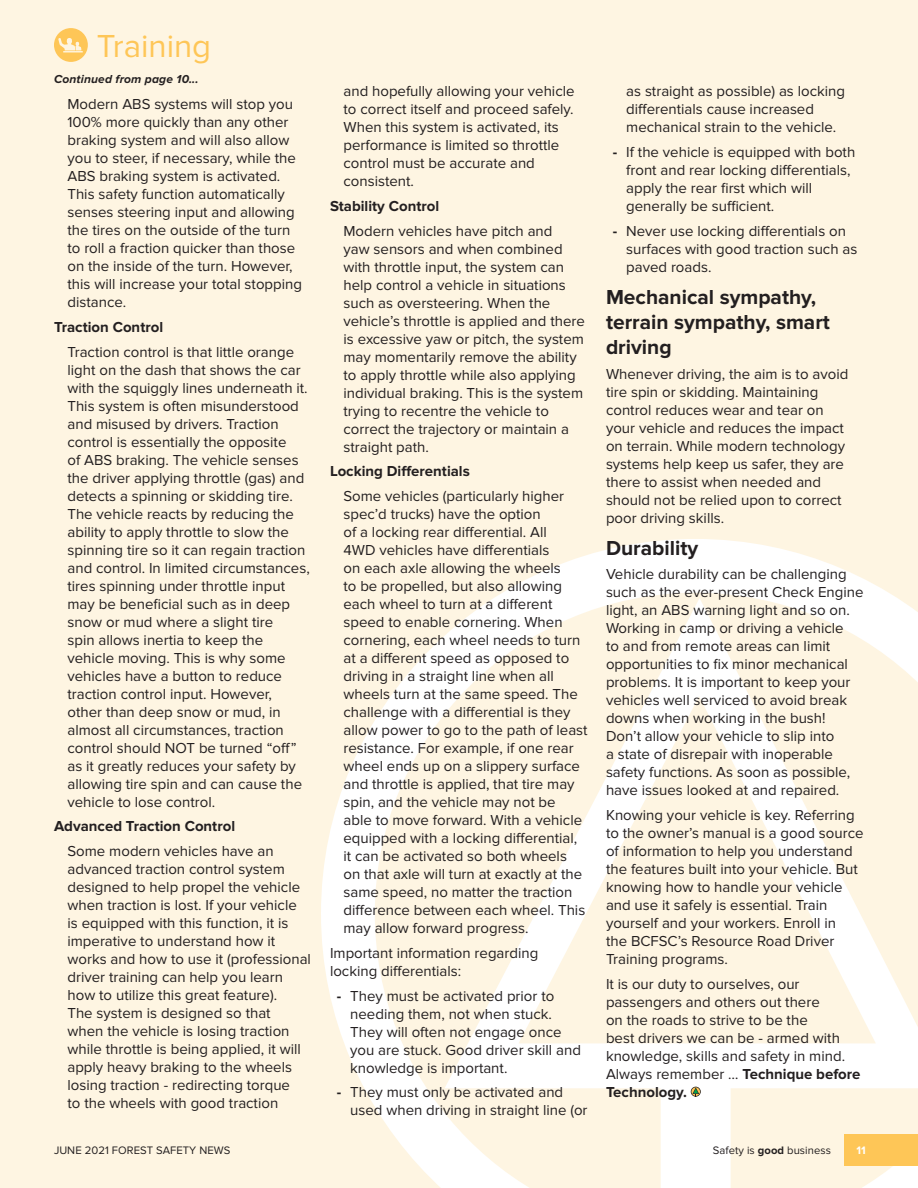
<style>
.page{position:relative;width:918px;height:1188px;background:#fef5e2}
.page>*{position:absolute;margin:0;border:0;box-sizing:border-box;transform-origin:0 0}
.t1{font:33px "Proxima Nova";color:#fec657}
.t2{font:700 21px/25.2px "Proxima Nova";color:#231f20}
.t3{font:15px/18px "Proxima Nova";color:#231f20}
.t4{font:700 15px "Proxima Nova";color:#231f20}
.t5{font:italic 700 12px "Proxima Nova";letter-spacing:.015em;color:#231f20}
.t6{font:11.25px "Proxima Nova";letter-spacing:.005em;color:#231f20}
.t7{font:700 11.25px "Proxima Nova";color:#fff}
.s1{font-weight:700}
</style>
<div class="page">
<svg style="left:321px;top:539px;width:597px;height:649px"></svg>
<svg style="left:54px;top:28px;width:34px;height:34px"></svg>
<svg style="left:691px;top:1087px;width:10px;height:10px"></svg>
<div style="left:845px;top:1134px;width:73px;height:32px;background:#fec657"></div>
<h1 class="t1" style="left:97px;top:27px;width:116px">Training</h1>
<p class="t3" style="left:68px;top:95px;width:236px">Modern ABS systems will stop you<br>100% more quickly than any other braking system and will also allow you to steer, if necessary, while the<br>ABS braking system is activated.<br>This safety function automatically senses steering input and allowing the tires on the outside of the turn to roll a fraction quicker than those on the inside of the turn. However, this will increase your total stopping distance.</p>
<p class="t4" style="left:54px;top:318px;width:111px">Traction Control</p>
<p class="t3" style="left:68px;top:343px;width:244px">Traction control is that little orange light on the dash that shows the car with the squiggly lines underneath it.<br>This system is often misunderstood and misused by drivers. Traction control is essentially the opposite<br>of ABS braking. The vehicle senses the driver applying throttle (gas) and detects a spinning or skidding tire.<br>The vehicle reacts by reducing the ability to apply throttle to slow the spinning tire so it can regain traction and control. In limited circumstances, tires spinning under throttle input may be beneficial such as in deep snow or mud where a slight tire<br>spin allows inertia to keep the vehicle moving. This is why some vehicles have a button to reduce traction control input. However, other than deep snow or mud, in almost all circumstances, traction control should NOT be turned “off” as it greatly reduces your safety by allowing tire spin and can cause the vehicle to lose control.</p>
<p class="t4" style="left:54px;top:818px;width:183px">Advanced Traction Control</p>
<p class="t3" style="left:68px;top:842px;width:245px">Some modern vehicles have an advanced traction control system designed to help propel the vehicle when traction is lost. If your vehicle<br>is equipped with this function, it is imperative to understand how it works and how to use it (professional driver training can help you learn how to utilize this great feature).<br>The system is designed so that<br>when the vehicle is losing traction while throttle is being applied, it will apply heavy braking to the wheels losing traction - redirecting torque<br>to the wheels with good traction</p>
<p class="t5" style="left:54px;top:73px;width:146px">Continued from page 10...</p>
<p class="t3" style="left:344px;top:82px;width:233px">and hopefully allowing your vehicle to correct itself and proceed safely.<br>When this system is activated, its performance is limited so throttle control must be accurate and consistent.</p>
<p class="t4" style="left:330px;top:197px;width:111px">Stability Control</p>
<p class="t3" style="left:344px;top:222px;width:243px">Modern vehicles have pitch and<br>yaw sensors and when combined with throttle input, the system can help control a vehicle in situations such as oversteering. When the vehicle’s throttle is applied and there is excessive yaw or pitch, the system may momentarily remove the ability to apply throttle while also applying individual braking. This is the system trying to recentre the vehicle to correct the trajectory or maintain a straight path.</p>
<p class="t4" style="left:330px;top:463px;width:141px">Locking Differentials</p>
<p class="t3" style="left:344px;top:487px;width:246px">Some vehicles (particularly higher spec’d trucks) have the option<br>of a locking rear differential. All<br>4WD vehicles have differentials<br>on each axle allowing the wheels<br>to be propelled, but also allowing each wheel to turn at a different speed to enable cornering. When cornering, each wheel needs to turn at a different speed as opposed to driving in a straight line when all wheels turn at the same speed. The challenge with a differential is they allow power to go to the path of least resistance. For example, if one rear wheel ends up on a slippery surface and throttle is applied, that tire may spin, and the vehicle may not be able to move forward. With a vehicle equipped with a locking differential, it can be activated so both wheels<br>on that axle will turn at exactly at the same speed, no matter the traction difference between each wheel. This may allow forward progress.</p>
<p class="t3" style="left:330px;top:944px;width:210px">Important information regarding locking differentials:</p>
<p class="t3" style="left:350px;top:987px;width:232px;text-indent:-14px"><span class="s1">-</span> They must be activated prior to needing them, not when stuck.<br>They will often not engage once you are stuck. Good driver skill and knowledge is important.</p>
<p class="t3" style="left:350px;top:1084px;width:239px;text-indent:-14px"><span class="s1">-</span> They must only be activated and used when driving in straight line (or</p>
<p class="t3" style="left:626px;top:82px;width:220px">as straight as possible) as locking differentials cause increased mechanical strain to the vehicle.</p>
<p class="t3" style="left:626px;top:143px;width:231px;text-indent:-14px"><span class="s1">-</span> If the vehicle is equipped with both front and rear locking differentials, apply the rear first which will generally be sufficient.</p>
<p class="t3" style="left:626px;top:222px;width:233px;text-indent:-14px"><span class="s1">-</span> Never use locking differentials on surfaces with good traction such as paved roads.</p>
<h2 class="t2" style="left:606px;top:284px;width:226px">Mechanical sympathy, terrain sympathy, smart driving</h2>
<p class="t3" style="left:606px;top:365px;width:244px">Whenever driving, the aim is to avoid tire spin or skidding. Maintaining control reduces wear and tear on your vehicle and reduces the impact on terrain. While modern technology systems help keep us safer, they are there to assist when needed and should not be relied upon to correct poor driving skills.</p>
<h2 class="t2" style="left:606px;top:536px;width:94px">Durability</h2>
<p class="t3" style="left:606px;top:566px;width:259px">Vehicle durability can be challenging such as the ever-present Check Engine light, an ABS warning light and so on.<br>Working in camp or driving a vehicle<br>to and from remote areas can limit opportunities to fix minor mechanical problems. It is important to keep your vehicles well serviced to avoid break downs when working in the bush!<br>Don’t allow your vehicle to slip into<br>a state of disrepair with inoperable safety functions. As soon as possible, have issues looked at and repaired.</p>
<p class="t3" style="left:606px;top:806px;width:259px">Knowing your vehicle is key. Referring to the owner’s manual is a good source of information to help you understand the features built into your vehicle. But knowing how to handle your vehicle and use it safely is essential. Train yourself and your workers. Enroll in<br>the BCFSC’s Resource Road Driver Training programs.</p>
<p class="t3" style="left:606px;top:975px;width:256px">It is our duty to ourselves, our passengers and others out there<br>on the roads to strive to be the<br>best drivers we can be - armed with knowledge, skills and safety in mind.<br>Always remember … <span class="s1">Technique before<br>Technology.</span></p>
<p class="t6" style="left:54px;top:1144px;width:178px">JUNE 2021 FOREST SAFETY NEWS</p>
<p class="t6" style="left:713px;top:1144px;width:120px">Safety is <span class="s1">good</span> business</p>
<p class="t7" style="left:856px;top:1144px;width:11px">11</p>
</div>
